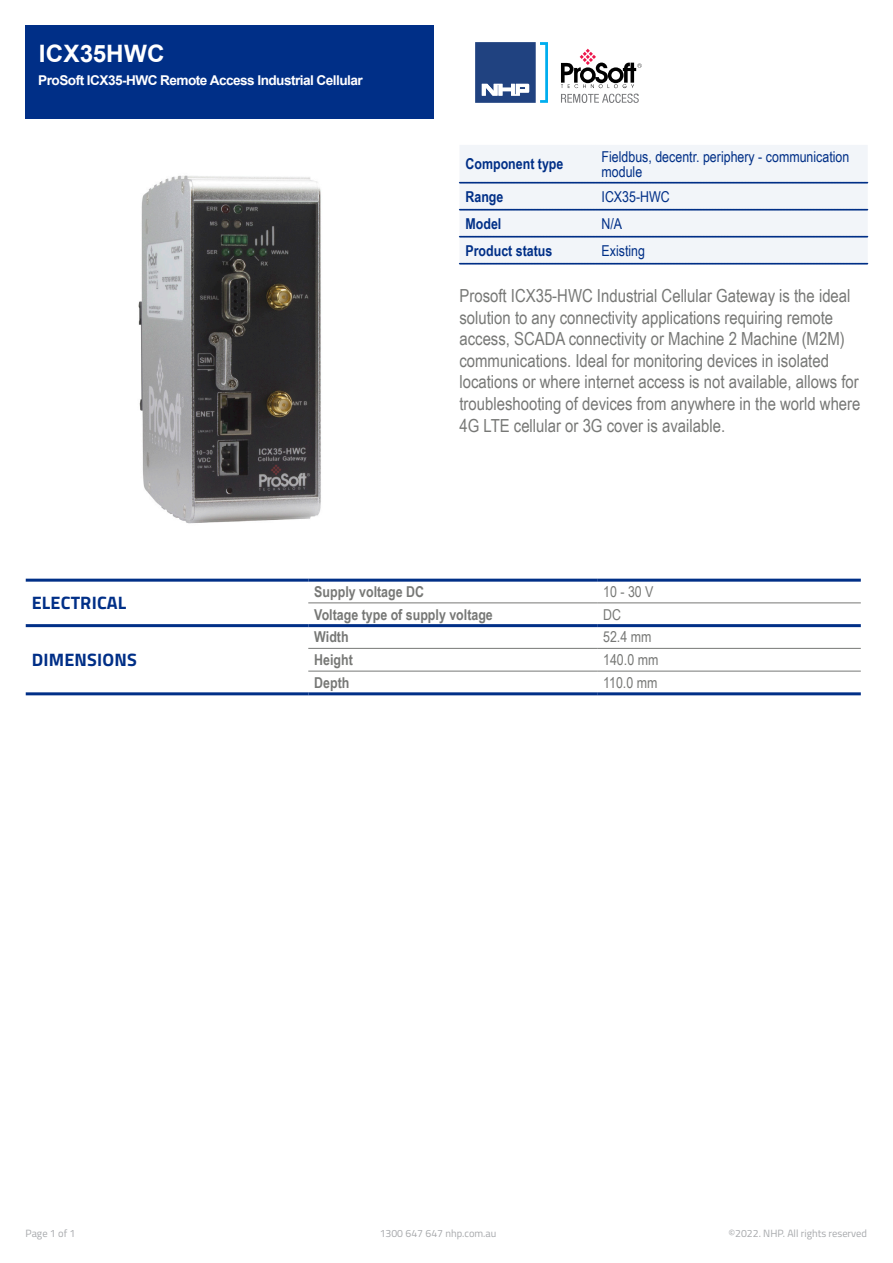
<style>
.page{position:relative;width:893px;height:1263px;background:#fff}
.page>*{position:absolute;margin:0;border:0;box-sizing:border-box;transform-origin:0 0}
.Item_Number{font:700 24px "Arial";letter-spacing:.015em;color:#fff}
.t1{font:18px/21.6px "Arial Narrow";color:#777876}
.t2{font:700 18px "Titillium";letter-spacing:.01em;color:#002f87}
.t3{font:15px/15px "Arial Narrow";color:#002f87}
.t4{font:700 15px "Arial Narrow";color:#777876}
.t5{font:700 15px "Arial Narrow";color:#002f87}
.t6{font:15px "Arial Narrow";color:#777876}
.Display_Name{font:700 13.5px "Arial";letter-spacing:-.04em;color:#fff}
.t7{font:10.5px "Titillium";color:#a7a9ac}
</style>
<div class="page">
<div style="left:26px;top:26px;width:408px;height:93px;background:#002f87"></div>
<svg style="left:475px;top:42px;width:73px;height:61px"></svg>
<svg style="left:561px;top:94px;width:78px;height:9px"></svg>
<svg style="left:561px;top:49px;width:81px;height:39px"></svg>
<hr style="left:308px;top:603px;width:289px;height:1px;background:#777876">
<hr style="left:308px;top:648px;width:289px;height:1px;background:#777876">
<hr style="left:308px;top:671px;width:289px;height:1px;background:#777876">
<hr style="left:308px;top:624px;width:289px;height:3px;background:#002f87">
<hr style="left:597px;top:624px;width:264px;height:3px;background:#002f87">
<hr style="left:26px;top:624px;width:282px;height:3px;background:#002f87">
<hr style="left:26px;top:579px;width:282px;height:3px;background:#002f87">
<hr style="left:308px;top:579px;width:289px;height:3px;background:#002f87">
<hr style="left:597px;top:579px;width:264px;height:3px;background:#002f87">
<hr style="left:26px;top:692px;width:282px;height:3px;background:#002f87">
<hr style="left:308px;top:692px;width:289px;height:3px;background:#002f87">
<hr style="left:597px;top:692px;width:264px;height:3px;background:#002f87">
<hr style="left:597px;top:603px;width:264px;height:1px;background:#777876">
<hr style="left:597px;top:648px;width:264px;height:1px;background:#777876">
<hr style="left:597px;top:671px;width:264px;height:1px;background:#777876">
<img style="left:138px;top:175px;width:183px;height:349px">
<div style="left:459px;top:145px;width:409px;height:118px;background:#f2f5f9"></div>
<svg style="left:459px;top:182px;width:409px;height:1px"></svg>
<svg style="left:459px;top:209px;width:409px;height:1px"></svg>
<svg style="left:459px;top:236px;width:409px;height:1px"></svg>
<svg style="left:459px;top:263px;width:409px;height:1px"></svg>
<p class="Item_Number" style="left:39px;top:37px;width:128px">ICX35HWC</p>
<p class="Display_Name" style="left:38px;top:71px;width:326px">ProSoft ICX35-HWC Remote Access Industrial Cellular</p>
<p class="t5" style="left:465px;top:152px;width:99px">Component type</p>
<p class="t3" style="left:602px;top:148px;width:249px">Fieldbus, decentr. periphery - communication module</p>
<p class="t5" style="left:465px;top:185px;width:39px">Range</p>
<p class="t3" style="left:602px;top:188px;width:70px">ICX35-HWC</p>
<p class="t5" style="left:465px;top:212px;width:37px">Model</p>
<p class="t3" style="left:602px;top:215px;width:22px">N/A</p>
<p class="t5" style="left:465px;top:239px;width:88px">Product status</p>
<p class="t3" style="left:602px;top:242px;width:45px">Existing</p>
<p class="t1" style="left:459px;top:284px;width:403px">Prosoft ICX35-HWC Industrial Cellular Gateway is the ideal solution to any connectivity applications requiring remote access, SCADA connectivity or Machine 2 Machine (M2M) communications. Ideal for monitoring devices in isolated locations or where internet access is not available, allows for troubleshooting of devices from anywhere in the world where 4G LTE cellular or 3G cover is available.</p>
<p class="t2" style="left:32px;top:589px;width:96px">ELECTRICAL</p>
<p class="t2" style="left:32px;top:646px;width:107px">DIMENSIONS</p>
<p class="t4" style="left:314px;top:580px;width:111px">Supply voltage DC</p>
<p class="t6" style="left:603px;top:581px;width:52px">10 - 30 V</p>
<p class="t4" style="left:314px;top:603px;width:180px">Voltage type of supply voltage</p>
<p class="t6" style="left:603px;top:603px;width:19px">DC</p>
<p class="t4" style="left:314px;top:626px;width:36px">Width</p>
<p class="t6" style="left:603px;top:626px;width:50px">52.4 mm</p>
<p class="t4" style="left:314px;top:648px;width:40px">Height</p>
<p class="t6" style="left:603px;top:649px;width:57px">140.0 mm</p>
<p class="t4" style="left:314px;top:671px;width:37px">Depth</p>
<p class="t6" style="left:603px;top:671px;width:56px">110.0 mm</p>
<p class="t7" style="left:26px;top:1226px;width:51px">Page 1 of 1</p>
<p class="t7" style="left:380px;top:1226px;width:118px">1300 647 647 nhp.com.au</p>
<p class="t7" style="left:728px;top:1226px;width:140px">©2022. NHP. All rights reserved</p>
</div>
